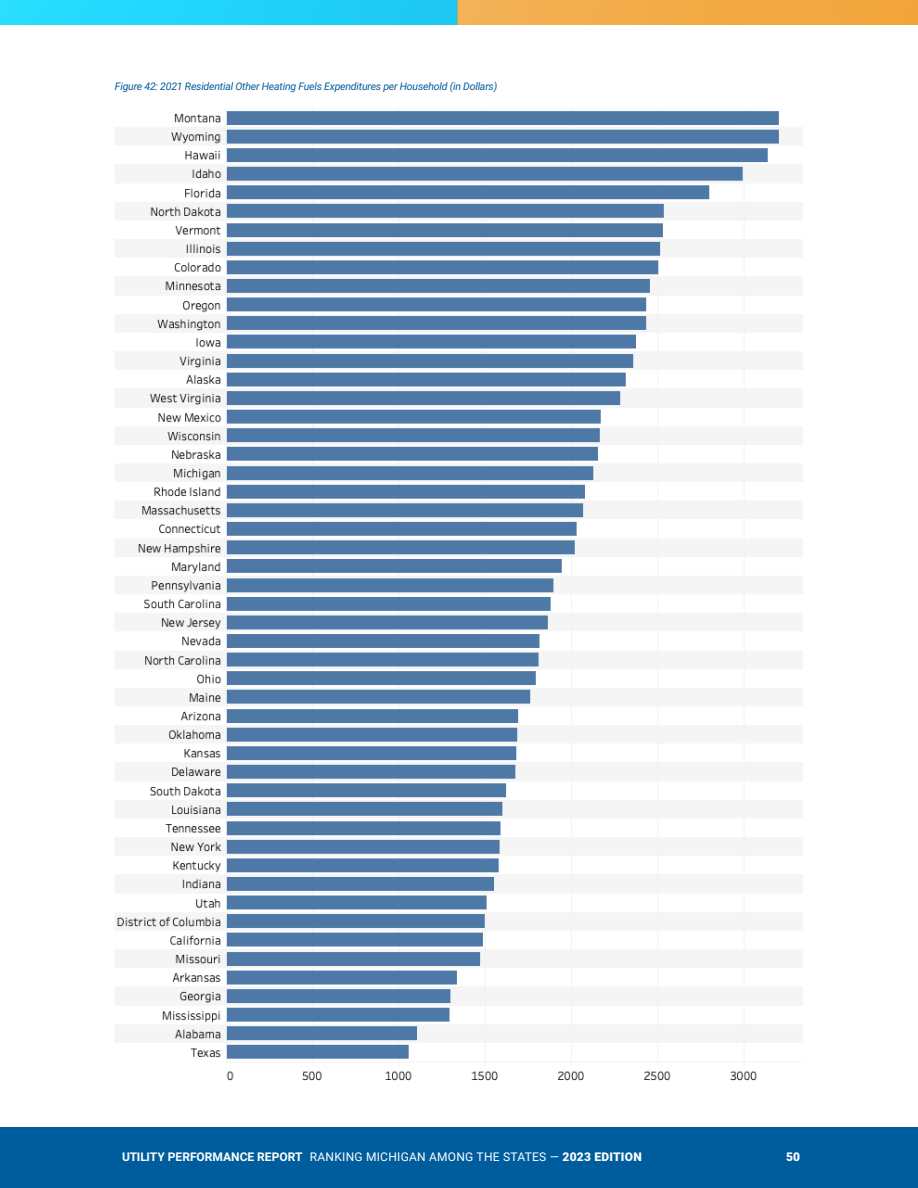
<style>
.page{position:relative;width:918px;height:1188px;background:#fff}
.page>*{position:absolute;margin:0;border:0;box-sizing:border-box;transform-origin:0 0}
.t1{font:12px "Roboto";letter-spacing:.02em;color:#fff}
.t2{font:900 12px "Roboto";color:#fff}
.Figure{font:italic 10.5px "Roboto";letter-spacing:-.02em;color:#005d9d}
.s1{font-weight:700}
.s2{font-weight:900}
</style>
<div class="page">
<div style="left:0;top:1128px;width:918px;height:60px;background:#005d9d"></div>
<img style="left:0;top:0;width:918px;height:25px">
<img style="left:117px;top:109px;width:662px;height:972px">
<p class="Figure" style="left:115px;top:79px;width:384px">Figure 42: 2021 Residential Other Heating Fuels Expenditures per Household (in Dollars)</p>
<p class="t1" style="left:122px;top:1149px;width:521px"><span class="s1">UTILITY PERFORMANCE REPORT</span> RANKING MICHIGAN AMONG THE STATES — <span class="s2">2023 EDITION</span></p>
<p class="t2" style="left:786px;top:1149px;width:15px">50</p>
</div>
